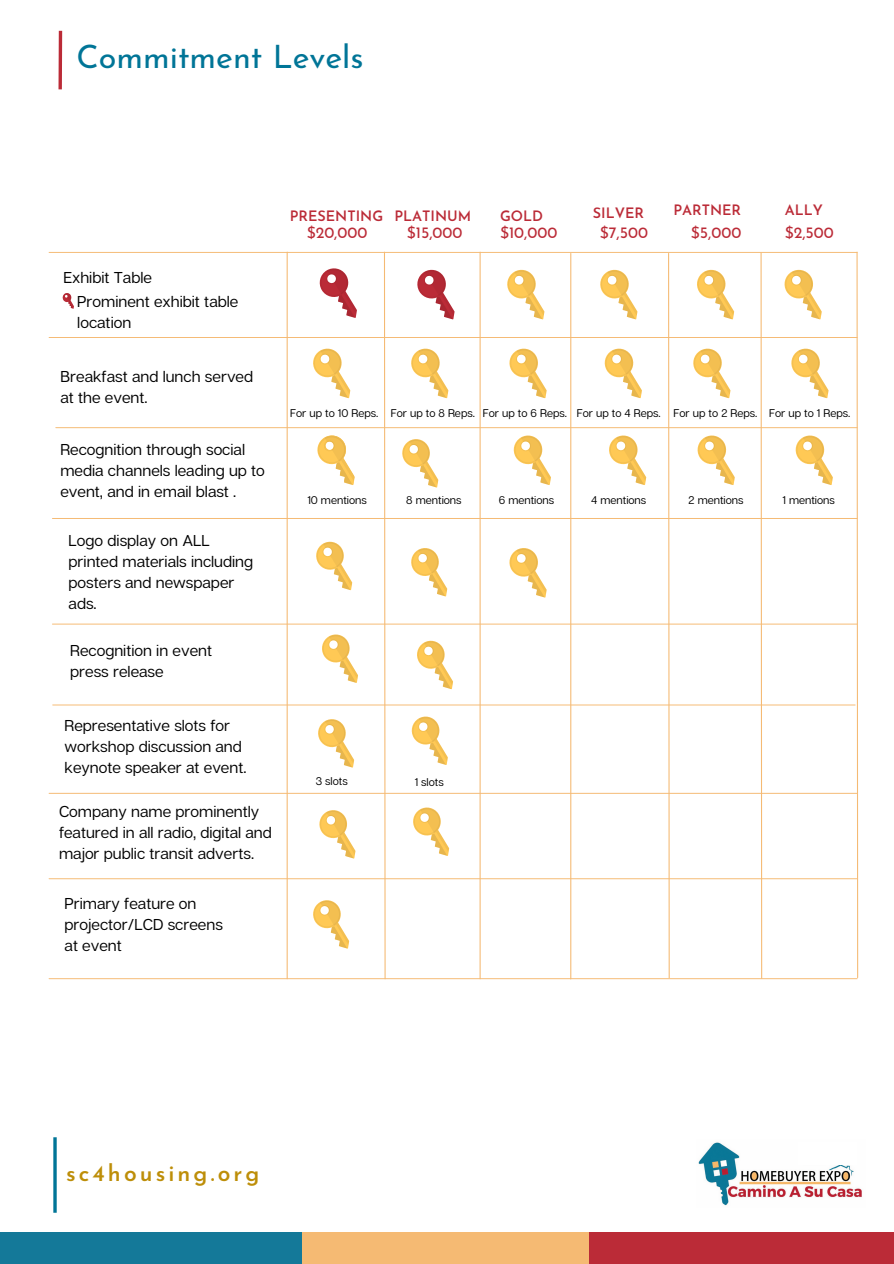
<style>
.page{position:relative;width:894px;height:1264px;background:#fff}
.page>*{position:absolute;margin:0;border:0;box-sizing:border-box;transform-origin:0 0}
.t1{font:32.25px "Josefin Sans";color:#007597}
.t2{font:600 22.8px "Josefin Sans";letter-spacing:.135em;color:#bd8e09}
.t3{font:15.9px "Josefin Sans";color:#bb2b37}
.t4{font:15.75px/21px "Articulat CF";color:#000}
.t5{font:600 14.4px "Josefin Sans";color:#bb2b37}
.t6{font:11.1px "Articulat CF";color:#000}
</style>
<div class="page">
<svg style="left:53px;top:1137px;width:4px;height:75px"></svg>
<svg style="left:383px;top:251px;width:3px;height:727px"></svg>
<hr style="left:479px;top:252px;width:1px;height:726px;background:#f5ba73">
<hr style="left:49px;top:337px;width:807px;height:1px;background:#f5ba73">
<hr style="left:56px;top:427px;width:800px;height:1px;background:#f5ba73">
<hr style="left:52px;top:623px;width:804px;height:1px;background:#f5ba73">
<hr style="left:53px;top:704px;width:801px;height:1px;background:#f5ba73">
<hr style="left:49px;top:792px;width:807px;height:1px;background:#f5ba73">
<hr style="left:49px;top:878px;width:807px;height:1px;background:#f5ba73">
<hr style="left:49px;top:978px;width:807px;height:1px;background:#f5ba73">
<svg style="left:58px;top:31px;width:4px;height:58px"></svg>
<hr style="left:286px;top:252px;width:1px;height:726px;background:#f5ba73">
<hr style="left:570px;top:253px;width:1px;height:725px;background:#f5ba73">
<svg style="left:667px;top:253px;width:3px;height:725px"></svg>
<svg style="left:759px;top:253px;width:3px;height:726px"></svg>
<svg style="left:855px;top:251px;width:3px;height:727px"></svg>
<svg style="left:319px;top:268px;width:38px;height:50px"></svg>
<svg style="left:313px;top:348px;width:37px;height:50px"></svg>
<svg style="left:316px;top:541px;width:36px;height:49px"></svg>
<hr style="left:49px;top:252px;width:807px;height:1px;background:#f5ba73">
<hr style="left:52px;top:518px;width:804px;height:1px;background:#f5ba73">
<div style="left:0;top:1231px;width:303px;height:32px;background:#147999"></div>
<div style="left:303px;top:1231px;width:285px;height:32px;background:#f5ba73"></div>
<div style="left:589px;top:1231px;width:304px;height:32px;background:#bb2b37"></div>
<img style="left:698px;top:1142px;width:164px;height:64px">
<div style="left:797px;top:1142px;width:59px;height:22px;background:#fff"></div>
<svg style="left:417px;top:270px;width:37px;height:49px"></svg>
<svg style="left:507px;top:270px;width:37px;height:49px"></svg>
<svg style="left:600px;top:270px;width:37px;height:49px"></svg>
<svg style="left:697px;top:270px;width:37px;height:49px"></svg>
<svg style="left:784px;top:270px;width:37px;height:49px"></svg>
<svg style="left:411px;top:348px;width:37px;height:50px"></svg>
<svg style="left:509px;top:348px;width:37px;height:50px"></svg>
<svg style="left:604px;top:348px;width:37px;height:50px"></svg>
<svg style="left:693px;top:348px;width:37px;height:50px"></svg>
<svg style="left:791px;top:348px;width:37px;height:50px"></svg>
<svg style="left:411px;top:548px;width:36px;height:48px"></svg>
<svg style="left:402px;top:439px;width:36px;height:48px"></svg>
<svg style="left:317px;top:435px;width:37px;height:50px"></svg>
<svg style="left:509px;top:548px;width:37px;height:49px"></svg>
<svg style="left:513px;top:435px;width:37px;height:50px"></svg>
<svg style="left:609px;top:435px;width:37px;height:50px"></svg>
<svg style="left:697px;top:435px;width:37px;height:50px"></svg>
<svg style="left:795px;top:435px;width:37px;height:50px"></svg>
<svg style="left:63px;top:293px;width:11px;height:16px"></svg>
<svg style="left:322px;top:634px;width:36px;height:49px"></svg>
<svg style="left:417px;top:640px;width:36px;height:49px"></svg>
<svg style="left:318px;top:719px;width:36px;height:48px"></svg>
<svg style="left:411px;top:716px;width:36px;height:49px"></svg>
<svg style="left:319px;top:810px;width:36px;height:48px"></svg>
<svg style="left:413px;top:807px;width:36px;height:49px"></svg>
<svg style="left:313px;top:900px;width:36px;height:48px"></svg>
<p class="t1" style="left:77px;top:44px;width:288px">Commitment Levels</p>
<p class="t4" style="left:63px;top:266px;width:90px">Exhibit Table</p>
<p class="t4" style="left:77px;top:291px;width:162px">Prominent exhibit table location</p>
<p class="t4" style="left:60px;top:365px;width:194px">Breakfast and lunch served at the event.</p>
<p class="t5" style="left:289px;top:210px;width:95px">PRESENTING</p>
<p class="t3" style="left:306px;top:226px;width:62px">$20,000</p>
<p class="t5" style="left:394px;top:210px;width:78px">PLATINUM</p>
<p class="t3" style="left:406px;top:226px;width:57px">$15,000</p>
<p class="t5" style="left:500px;top:210px;width:45px">GOLD</p>
<p class="t3" style="left:500px;top:226px;width:59px">$10,000</p>
<p class="t5" style="left:592px;top:207px;width:53px">SILVER</p>
<p class="t3" style="left:599px;top:226px;width:50px">$7,500</p>
<p class="t5" style="left:673px;top:204px;width:69px">PARTNER</p>
<p class="t3" style="left:690px;top:226px;width:52px">$5,000</p>
<p class="t5" style="left:784px;top:204px;width:40px">ALLY</p>
<p class="t3" style="left:784px;top:226px;width:51px">$2,500</p>
<p class="t6" style="left:290px;top:406px;width:90px">For up to 10 Reps.</p>
<p class="t6" style="left:390px;top:406px;width:86px">For up to 8 Reps.</p>
<p class="t6" style="left:482px;top:406px;width:86px">For up to 6 Reps.</p>
<p class="t6" style="left:576px;top:406px;width:85px">For up to 4 Reps.</p>
<p class="t6" style="left:673px;top:406px;width:85px">For up to 2 Reps.</p>
<p class="t6" style="left:769px;top:406px;width:83px">For up to 1 Reps.</p>
<p class="t4" style="left:60px;top:438px;width:206px">Recognition through social media channels leading up to event, and in email blast .</p>
<p class="t4" style="left:69px;top:530px;width:186px">Logo display on ALL printed materials including posters and newspaper ads.</p>
<p class="t4" style="left:70px;top:639px;width:143px">Recognition in event press release</p>
<p class="t4" style="left:65px;top:714px;width:183px">Representative slots for workshop discussion and keynote speaker at event.</p>
<p class="t4" style="left:59px;top:800px;width:214px">Company name prominently featured in all radio, digital and major public transit adverts.</p>
<p class="t4" style="left:65px;top:892px;width:160px">Primary feature on projector/LCD screens at event</p>
<p class="t6" style="left:307px;top:492px;width:61px">10 mentions</p>
<p class="t6" style="left:406px;top:493px;width:57px">8 mentions</p>
<p class="t6" style="left:498px;top:492px;width:57px">6 mentions</p>
<p class="t6" style="left:591px;top:493px;width:57px">4 mentions</p>
<p class="t6" style="left:688px;top:493px;width:56px">2 mentions</p>
<p class="t6" style="left:782px;top:493px;width:54px">1 mentions</p>
<p class="t6" style="left:315px;top:773px;width:34px">3 slots</p>
<p class="t6" style="left:414px;top:775px;width:31px">1 slots</p>
<p class="t2" style="left:66px;top:1163px;width:195px">sc4housing.org</p>
</div>
